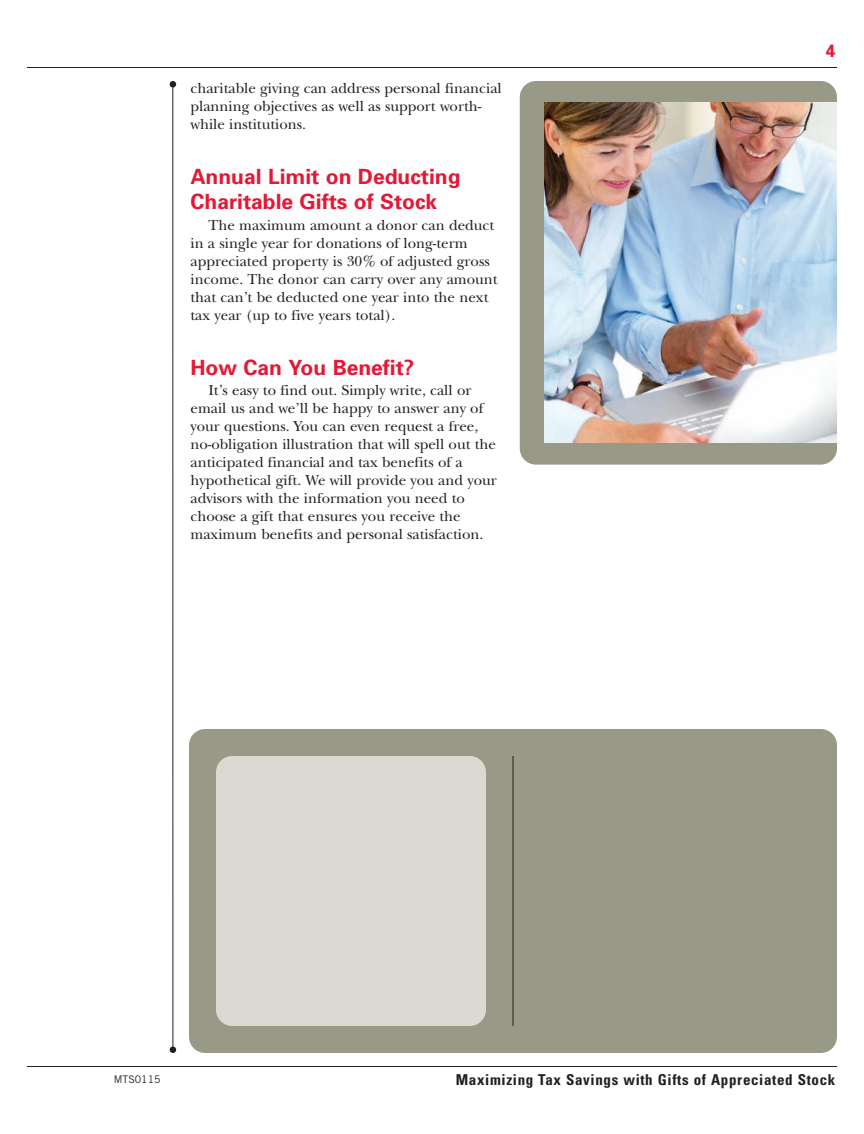
<style>
.page{position:relative;width:864px;height:1134px;background:#fff}
.page>*{position:absolute;margin:0;border:0;box-sizing:border-box;transform-origin:0 0}
.t1{font:700 21px/25.2px "Univers";color:#e51836}
.t2{font:700 18px "Univers";color:#e51836}
.t3{font:15px/18px "New Baskerville";color:#231f20}
.t4{font:700 condensed 15px "Univers";letter-spacing:.045em;color:#231f20}
.t5{font:10.5px "Trade Gothic";color:#231f20}
</style>
<div class="page">
<hr style="left:27px;top:67px;width:810px;height:1px;background:#231f20">
<hr style="left:27px;top:1066px;width:810px;height:1px;background:#231f20">
<hr style="left:172px;top:82px;width:1px;height:970px;background:#231f20">
<svg style="left:170px;top:81px;width:6px;height:6px"></svg>
<svg style="left:170px;top:1047px;width:6px;height:6px"></svg>
<div style="left:189px;top:729px;width:648px;height:324px;background:#998;border-radius:16px"></div>
<hr style="left:513px;top:756px;width:1px;height:270px;background:#231f20">
<div style="left:216px;top:756px;width:270px;height:270px;background:#dcd9d2;border-radius:16px"></div>
<div style="left:520px;top:81px;width:317px;height:384px;background:#998;border-radius:16px"></div>
<img style="left:544px;top:103px;width:293px;height:340px">
<p class="t3" style="left:190px;top:81px;width:313px">charitable giving can address personal financial planning objectives as well as support worth&shy;while institutions.</p>
<h1 class="t1" style="left:190px;top:166px;width:272px">Annual Limit on Deducting<br>Charitable Gifts of Stock</h1>
<p class="t3" style="left:190px;top:218px;width:309px;text-indent:18px">The maximum amount a donor can deduct in a single year for donations of long-term appreciated property is 30% of adjusted gross income. The donor can carry over any amount that can’t be deducted one year into the next tax year (up to five years total).</p>
<h1 class="t1" style="left:190px;top:357px;width:225px">How Can You Benefit?</h1>
<p class="t3" style="left:190px;top:383px;width:308px;text-indent:18px">It’s easy to find out. Simply write, call or email us and we’ll be happy to answer any of your questions. You can even request a free, no-obligation illustration that will spell out the anticipated financial and tax benefits of a hypothetical gift. We will provide you and your advisors with the information you need to choose a gift that ensures you receive the maximum benefits and personal satisfaction.</p>
<p class="t2" style="left:825px;top:44px;width:12px">4</p>
<p class="t5" style="left:114px;top:1075px;width:48px">MTS0115</p>
<p class="t4" style="left:456px;top:1074px;width:381px">Maximizing Tax Savings with Gifts of Appreciated Stock</p>
</div>
